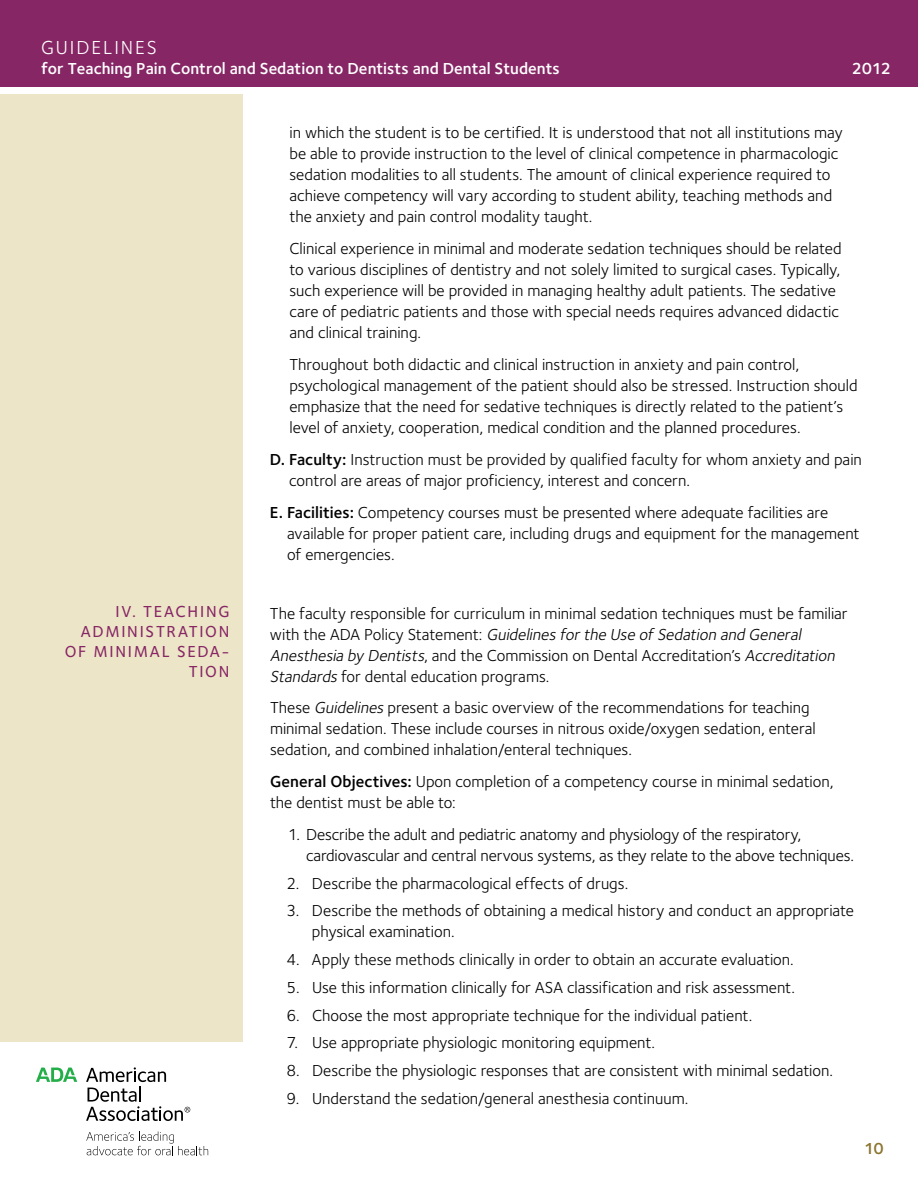
<style>
.page{position:relative;width:918px;height:1188px;background:#fff}
.page>*{position:absolute;margin:0;border:0;box-sizing:border-box;transform-origin:0 0}
.t1{font:19.5px "Foundry Sterling";letter-spacing:.1em;color:#fff}
.t2{font:16.5px/21px "Foundry Sterling";color:#000}
.t3{font:600 16.5px "Foundry Sterling";color:#fff}
.t4{font:500 16.5px/19.8px "Foundry Sterling";letter-spacing:.105em;color:#862665;text-align:right}
.t5{font:600 16.5px "Foundry Sterling";color:#8b752e}
.s1{font-weight:600}
.s2{font-style:italic}
</style>
<div class="page">
<div style="left:0;top:0;width:918px;height:86px;background:#862665"></div>
<svg style="left:86px;top:1131px;width:122px;height:24px"></svg>
<svg style="left:36px;top:1068px;width:41px;height:14px"></svg>
<svg style="left:86px;top:1067px;width:104px;height:54px"></svg>
<div style="left:0;top:94px;width:243px;height:948px;background:#ede5c7"></div>
<p class="t1" style="left:41px;top:34px;width:117px">Guidelines</p>
<p class="t3" style="left:41px;top:57px;width:520px">for Teaching Pain Control and Sedation to Dentists and Dental Students</p>
<p class="t3" style="left:852px;top:57px;width:41px">2012</p>
<p class="t4" style="left:65px;top:602px;width:166px">IV. TEACHI NG<br>ADMI NISTRATION<br>OF MI NIMAL SEDA-<br>TION</p>
<p class="t2" style="left:290px;top:121px;width:555px">in which the student is to be certified. It is understood that not all institutions may be able to provide instruction to the level of clinical competence in pharmacologic sedation modalities to all students. The amount of clinical experience required to achieve competency will vary according to student ability, teaching methods and the anxiety and pain control modality taught.</p>
<p class="t2" style="left:290px;top:237px;width:554px">Clinical experience in minimal and moderate sedation techniques should be related to various disciplines of dentistry and not solely limited to surgical cases. Typically, such experience will be provided in managing healthy adult patients. The sedative care of pediatric patients and those with special needs requires advanced didactic and clinical training.</p>
<p class="t2" style="left:290px;top:353px;width:570px">Throughout both didactic and clinical instruction in anxiety and pain control, psychological management of the patient should also be stressed. Instruction should emphasize that the need for sedative techniques is directly related to the patient’s level of anxiety, cooperation, medical condition and the planned procedures.</p>
<p class="t2" style="left:289px;top:448px;width:574px;text-indent:-19px"><span class="s1">D. Faculty:</span> Instruction must be provided by qualified faculty for whom anxiety and pain control are areas of major proficiency, interest and concern.</p>
<p class="t2" style="left:287px;top:501px;width:574px;text-indent:-17px"><span class="s1">E. Facilities:</span> Competency courses must be presented where adequate facilities are available for proper patient care, including drugs and equipment for the management of emergencies.</p>
<p class="t2" style="left:270px;top:602px;width:579px">The faculty responsible for curriculum in minimal sedation techniques must be familiar w i t h t h e A DA P o l i cy S t a t e m e n t : <span class="s2">Guidelinesforthe Use ofSedation and General Anesthesia by Dentists</span>, and the Commission on Dental Accreditation’s <span class="s2">Accreditation Standards</span>for dental education programs.</p>
<p class="t2" style="left:270px;top:697px;width:547px">These <span class="s2">Guidelines</span>present a basic overview of the recommendations for teaching minimal sedation. These include courses in nitrous oxide/oxygen sedation, enteral sedation, and combined inhalation/enteral techniques.</p>
<p class="t2" style="left:270px;top:771px;width:565px"><span class="s1">General Objectives:</span> Upon completion of a competency course in minimal sedation, the dentist must be able to:</p>
<p class="t2" style="left:306px;top:823px;width:550px;text-indent:-18px">1. Describe the adult and pediatric anatomy and physiology of the respiratory, cardiovascular and central nervous systems, as they relate to the above techniques.</p>
<p class="t2" style="left:287px;top:872px;width:343px">2. Describe the pharmacological effects of drugs.</p>
<p class="t2" style="left:312px;top:900px;width:544px;text-indent:-25px">3. Describe the methods of obtaining a medical history and conduct an appropriate physical examination.</p>
<p class="t2" style="left:287px;top:949px;width:509px">4. Apply these methods clinically in order to obtain an accurate evaluation.</p>
<p class="t2" style="left:287px;top:976px;width:510px">5. Use this information clinically for ASA classification and risk assessment.</p>
<p class="t2" style="left:287px;top:1004px;width:467px">6. Choose the most appropriate technique for the individual patient.</p>
<p class="t2" style="left:287px;top:1032px;width:370px">7. Use appropriate physiologic monitoring equipment.</p>
<p class="t2" style="left:287px;top:1060px;width:548px">8. Describe the physiologic responses that are consistent with minimal sedation.</p>
<p class="t2" style="left:287px;top:1087px;width:403px">9. Understand the sedation/general anesthesia continuum.</p>
<p class="t5" style="left:864px;top:1137px;width:21px">10</p>
</div>
